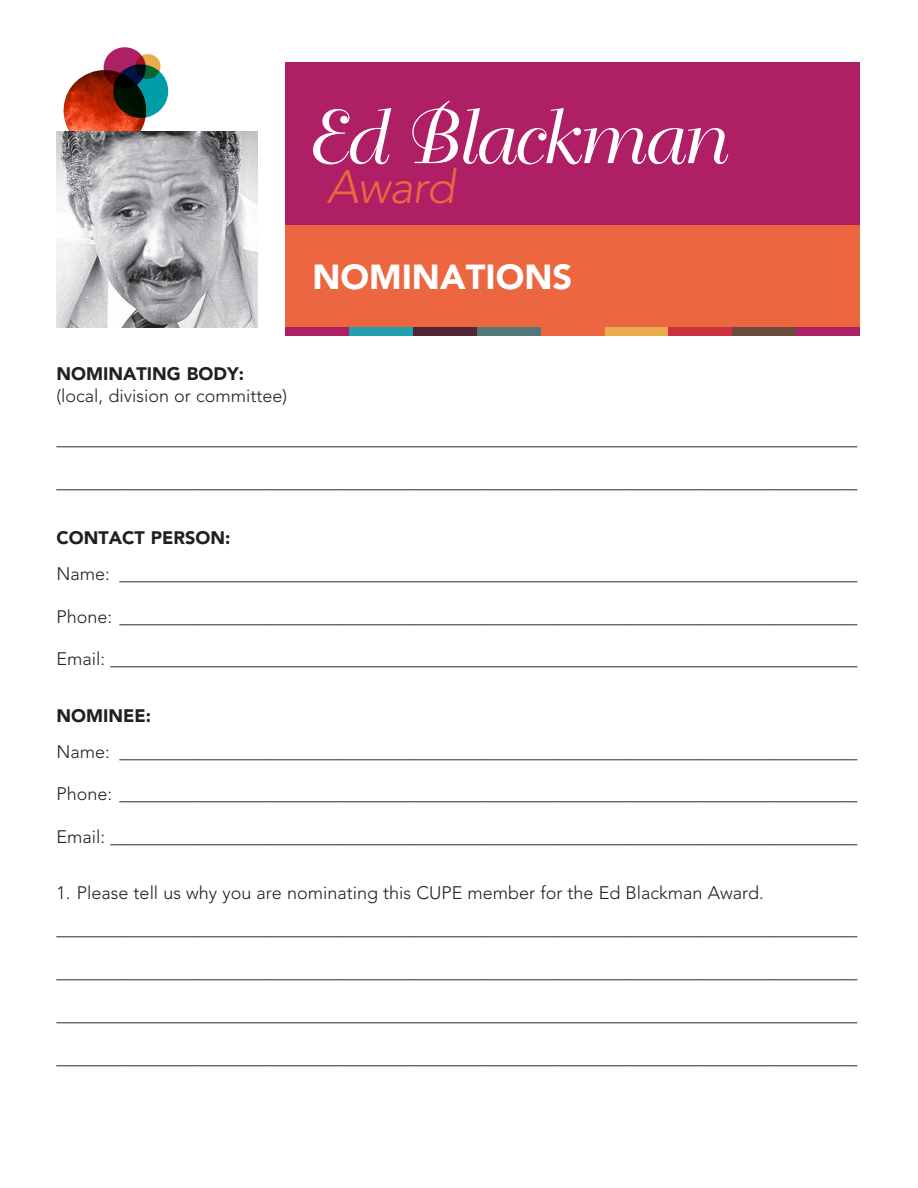
<style>
.page{position:relative;width:918px;height:1188px;background:#fff}
.page>*{position:absolute;margin:0;border:0;box-sizing:border-box;transform-origin:0 0}
.t1{font:75px "Bellevue";letter-spacing:-.025em;color:#fff}
.t2{font:italic 300 46.5px "Avenir LT Std";letter-spacing:-.025em;color:#ec6740}
.t3{font:900 34.5px "Avenir LT Std";color:#fff}
.t4{font:300 18px/22.5px "Avenir LT Std";color:#231f20}
.t5{font:900 18px "Avenir LT Std";color:#231f20}
.s1{font-weight:900}
</style>
<div class="page">
<div style="left:104px;top:47px;width:42px;height:41px;background:#ae2066;border-radius:50%"></div>
<div style="left:113px;top:64px;width:55px;height:54px;background:#009ca7;border-radius:50%"></div>
<img style="left:64px;top:70px;width:82px;height:62px">
<svg style="left:135px;top:54px;width:26px;height:25px"></svg>
<div style="left:285px;top:225px;width:575px;height:111px;background:#ec6740"></div>
<div style="left:285px;top:62px;width:575px;height:163px;background:#af1f66"></div>
<div style="left:285px;top:327px;width:64px;height:9px;background:#af1f66"></div>
<div style="left:796px;top:327px;width:64px;height:9px;background:#af1f66"></div>
<div style="left:349px;top:327px;width:64px;height:9px;background:#21a0b0"></div>
<div style="left:413px;top:327px;width:64px;height:9px;background:#532336"></div>
<div style="left:477px;top:327px;width:64px;height:9px;background:#52777a"></div>
<div style="left:605px;top:327px;width:63px;height:9px;background:#eaab4c"></div>
<div style="left:668px;top:327px;width:64px;height:9px;background:#cd323f"></div>
<div style="left:732px;top:327px;width:64px;height:9px;background:#6b4b3d"></div>
<img style="left:57px;top:132px;width:200px;height:195px">
<p class="t1" style="left:303px;top:96px;width:421px">Ed Blackman</p>
<p class="t2" style="left:327px;top:160px;width:129px">Award</p>
<p class="t3" style="left:312px;top:256px;width:261px">NOMINATIONS</p>
<p class="t4" style="left:57px;top:362px;width:232px"><span class="s1">NOMINATING BODY: </span>(local, division or committee)</p>
<p class="t4" style="left:57px;top:428px;width:803px">_________________________________________________________________________________________</p>
<p class="t4" style="left:57px;top:470px;width:803px">_________________________________________________________________________________________</p>
<p class="t5" style="left:57px;top:527px;width:175px">CONTACT PERSON:</p>
<p class="t4" style="left:57px;top:563px;width:802px">Name: __________________________________________________________________________________</p>
<p class="t4" style="left:57px;top:605px;width:802px">Phone: __________________________________________________________________________________</p>
<p class="t4" style="left:57px;top:648px;width:802px">Email: ___________________________________________________________________________________</p>
<p class="t5" style="left:57px;top:704px;width:96px">NOMINEE:</p>
<p class="t4" style="left:57px;top:740px;width:802px">Name: __________________________________________________________________________________</p>
<p class="t4" style="left:57px;top:783px;width:802px">Phone: __________________________________________________________________________________</p>
<p class="t4" style="left:57px;top:826px;width:802px">Email: ___________________________________________________________________________________</p>
<p class="t4" style="left:57px;top:882px;width:709px">1. Please tell us why you are nominating this CUPE member for the Ed Blackman Award.</p>
<p class="t4" style="left:57px;top:918px;width:803px">_________________________________________________________________________________________</p>
<p class="t4" style="left:57px;top:961px;width:803px">_________________________________________________________________________________________</p>
<p class="t4" style="left:57px;top:1004px;width:803px">_________________________________________________________________________________________</p>
<p class="t4" style="left:57px;top:1046px;width:803px">_________________________________________________________________________________________</p>
</div>
